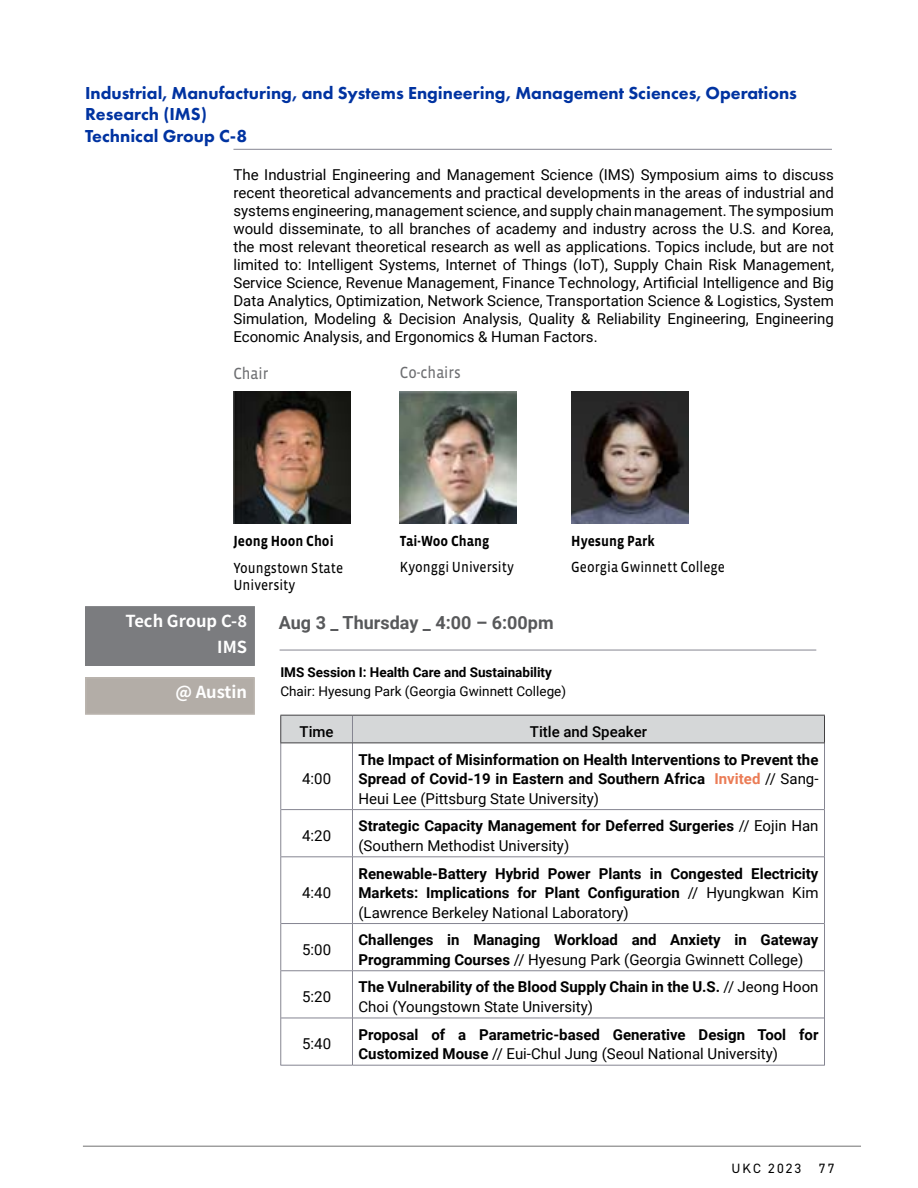
<style>
.page{position:relative;width:918px;height:1188px;background:#fff}
.page>*{position:absolute;margin:0;border:0;box-sizing:border-box;transform-origin:0 0}
.t1{font:800 18px/21.6px "Futura PT";color:#0033a1}
.t2{font:700 18px "Roboto";color:#58595b}
.t3{font:700 16.5px/25.5px "Source Han Sans K";color:#fff;text-align:right}
.t4{font:16.5px "Vista Sans OTCE";color:#6d6e71;scale:.9 1}
.t5{font:15px/18px "Roboto";color:#000;text-align:justify}
.t6{font:700 15px/19.5px "Roboto";color:#000}
.t7{font:15px/16.5px "Vista Sans OTCE";color:#000;scale:.9 1}
.t8{font:700 15px "Vista Sans OTCE";color:#000;scale:.9 1}
.t9{font:500 15px "Roboto";color:#000}
.t10{font:13.5px "Roboto";color:#000}
.t11{font:700 13.5px "Roboto";letter-spacing:-.005em;color:#000}
.t12{font:13.5px "DIN2014";letter-spacing:.15em;color:#000}
.s1{color:#eb7c56}
.s2{font-weight:400}
</style>
<div class="page">
<hr style="left:233px;top:149px;width:599px;height:1px;background:#858591">
<img style="left:233px;top:391px;width:117px;height:133px">
<div style="left:86px;top:607px;width:168px;height:58px;background:#7b7c7f"></div>
<div style="left:85px;top:606px;width:170px;height:60px;border:2px solid #7b7c7f"></div>
<div style="left:86px;top:678px;width:168px;height:36px;background:#b3ada7"></div>
<div style="left:85px;top:677px;width:170px;height:38px;border:2px solid #bbb5af"></div>
<hr style="left:280px;top:650px;width:536px;height:1px;background:#858591">
<hr style="left:352px;top:743px;width:1px;height:66px;background:#858591">
<hr style="left:281px;top:809px;width:71px;height:1px;background:#858591">
<hr style="left:352px;top:809px;width:472px;height:1px;background:#858591">
<hr style="left:352px;top:810px;width:1px;height:47px;background:#858591">
<hr style="left:281px;top:857px;width:71px;height:1px;background:#858591">
<hr style="left:352px;top:857px;width:472px;height:1px;background:#858591">
<hr style="left:352px;top:857px;width:1px;height:66px;background:#858591">
<hr style="left:281px;top:923px;width:71px;height:1px;background:#858591">
<hr style="left:352px;top:923px;width:472px;height:1px;background:#858591">
<hr style="left:352px;top:924px;width:1px;height:47px;background:#858591">
<hr style="left:281px;top:970px;width:71px;height:1px;background:#858591">
<hr style="left:352px;top:970px;width:472px;height:1px;background:#858591">
<hr style="left:352px;top:971px;width:1px;height:47px;background:#858591">
<hr style="left:281px;top:1018px;width:71px;height:1px;background:#858591">
<hr style="left:352px;top:1018px;width:472px;height:1px;background:#858591">
<hr style="left:352px;top:1018px;width:1px;height:47px;background:#858591">
<hr style="left:280px;top:1065px;width:72px;height:1px;background:#858591">
<hr style="left:352px;top:1065px;width:473px;height:1px;background:#858591">
<hr style="left:280px;top:743px;width:1px;height:67px;background:#858591">
<hr style="left:824px;top:743px;width:1px;height:67px;background:#858591">
<hr style="left:280px;top:810px;width:1px;height:47px;background:#858591">
<hr style="left:824px;top:810px;width:1px;height:47px;background:#858591">
<hr style="left:280px;top:857px;width:1px;height:67px;background:#858591">
<hr style="left:824px;top:857px;width:1px;height:67px;background:#858591">
<hr style="left:280px;top:924px;width:1px;height:47px;background:#858591">
<hr style="left:824px;top:924px;width:1px;height:47px;background:#858591">
<hr style="left:280px;top:971px;width:1px;height:47px;background:#858591">
<hr style="left:824px;top:971px;width:1px;height:47px;background:#858591">
<hr style="left:280px;top:1018px;width:1px;height:47px;background:#858591">
<hr style="left:824px;top:1018px;width:1px;height:47px;background:#858591">
<svg style="left:280px;top:715px;width:545px;height:28px;background:#cdcfd0"></svg>
<hr style="left:280px;top:743px;width:72px;height:1px;background:#414042">
<hr style="left:352px;top:743px;width:473px;height:1px;background:#414042">
<img style="left:400px;top:391px;width:117px;height:133px">
<img style="left:571px;top:391px;width:117px;height:133px">
<hr style="left:83px;top:1146px;width:778px;height:1px;background:#717172">
<p class="t1" style="left:85px;top:82px;width:714px">Industrial, Manufacturing, and Systems Engineering, Management Sciences, Operations<br>Research (IMS)<br>Technical Group C-8</p>
<p class="t5" style="left:233px;top:165px;width:602px">The Industrial Engineering and Management Science (IMS) Symposium aims to discuss recent theoretical advancements and practical developments in the areas of industrial and systems engineering, management science, and supply chain management. The symposium would disseminate, to all branches of academy and industry across the U.S. and Korea, the most relevant theoretical research as well as applications. Topics include, but are not limited to: Intelligent Systems, Internet of Things (IoT), Supply Chain Risk Management, Service Science, Revenue Management, Finance Technology, Artificial Intelligence and Big Data Analytics, Optimization, Network Science, Transportation Science &amp; Logistics, System Simulation, Modeling &amp; Decision Analysis, Quality &amp; Reliability Engineering, Engineering Economic Analysis, and Ergonomics &amp; Human Factors.</p>
<p class="t4" style="left:233px;top:364px;width:40px">Chair</p>
<p class="t4" style="left:400px;top:363px;width:69px">Co-chairs</p>
<p class="t8" style="left:233px;top:533px;width:113px">Jeong Hoon Choi</p>
<p class="t7" style="left:233px;top:560px;width:123px">Youngstown State<br>University</p>
<p class="t8" style="left:400px;top:533px;width:101px">Tai-Woo Chang</p>
<p class="t7" style="left:400px;top:558px;width:128px">Kyonggi University</p>
<p class="t8" style="left:571px;top:533px;width:94px">Hyesung Park</p>
<p class="t7" style="left:571px;top:558px;width:172px">Georgia Gwinnett College</p>
<p class="t3" style="left:125px;top:609px;width:123px">Tech Group C-8<br>IMS</p>
<p class="t3" style="left:175px;top:680px;width:73px">@ Austin</p>
<p class="t2" style="left:279px;top:610px;width:276px">Aug 3 _ Thursday _ 4:00 – 6:00pm</p>
<p class="t11" style="left:280px;top:662px;width:273px">IMS Session I: Health Care and Sustainability</p>
<p class="t10" style="left:280px;top:682px;width:287px">Chair: Hyesung Park (Georgia Gwinnett College)</p>
<p class="t9" style="left:300px;top:721px;width:36px">Time</p>
<p class="t9" style="left:530px;top:721px;width:119px">Title and Speaker</p>
<p class="t5" style="left:302px;top:769px;width:30px">4:00</p>
<p class="t6" style="left:358px;top:749px;width:462px;text-align:justify">The Impact of Misinformation on Health Interventions to Prevent the Spread of Covid-19 in Eastern and Southern Africa <span class="s1">Invited</span> <span class="s2">// Sang-Heui Lee (Pittsburg State University)</span></p>
<p class="t5" style="left:302px;top:826px;width:30px">4:20</p>
<p class="t6" style="left:359px;top:816px;width:462px">Strategic Capacity Management for Deferred Surgeries <span class="s2">// Eojin Han (Southern Methodist University)</span></p>
<p class="t5" style="left:302px;top:883px;width:30px">4:40</p>
<p class="t6" style="left:359px;top:863px;width:462px;text-align:justify">Renewable-Battery Hybrid Power Plants in Congested Electricity Markets: Implications for Plant Configuration <span class="s2">// Hyungkwan Kim (Lawrence Berkeley National Laboratory)</span></p>
<p class="t5" style="left:302px;top:940px;width:30px">5:00</p>
<p class="t6" style="left:359px;top:930px;width:462px">Challenges in Managing Workload and Anxiety in Gateway<br>Programming Courses <span class="s2">// Hyesung Park (Georgia Gwinnett College)</span></p>
<p class="t5" style="left:302px;top:987px;width:30px">5:20</p>
<p class="t6" style="left:359px;top:977px;width:462px">The Vulnerability of the Blood Supply Chain in the U.S. <span class="s2">// Jeong Hoon<br>Choi (Youngstown State University)</span></p>
<p class="t5" style="left:302px;top:1035px;width:30px">5:40</p>
<p class="t6" style="left:359px;top:1024px;width:462px">Proposal of a Parametric-based Generative Design Tool for<br>Customized Mouse <span class="s2">// Eui-Chul Jung (Seoul National University)</span></p>
<p class="t12" style="left:731px;top:1160px;width:71px">UKC 2023</p>
<p class="t12" style="left:819px;top:1160px;width:17px">77</p>
</div>
